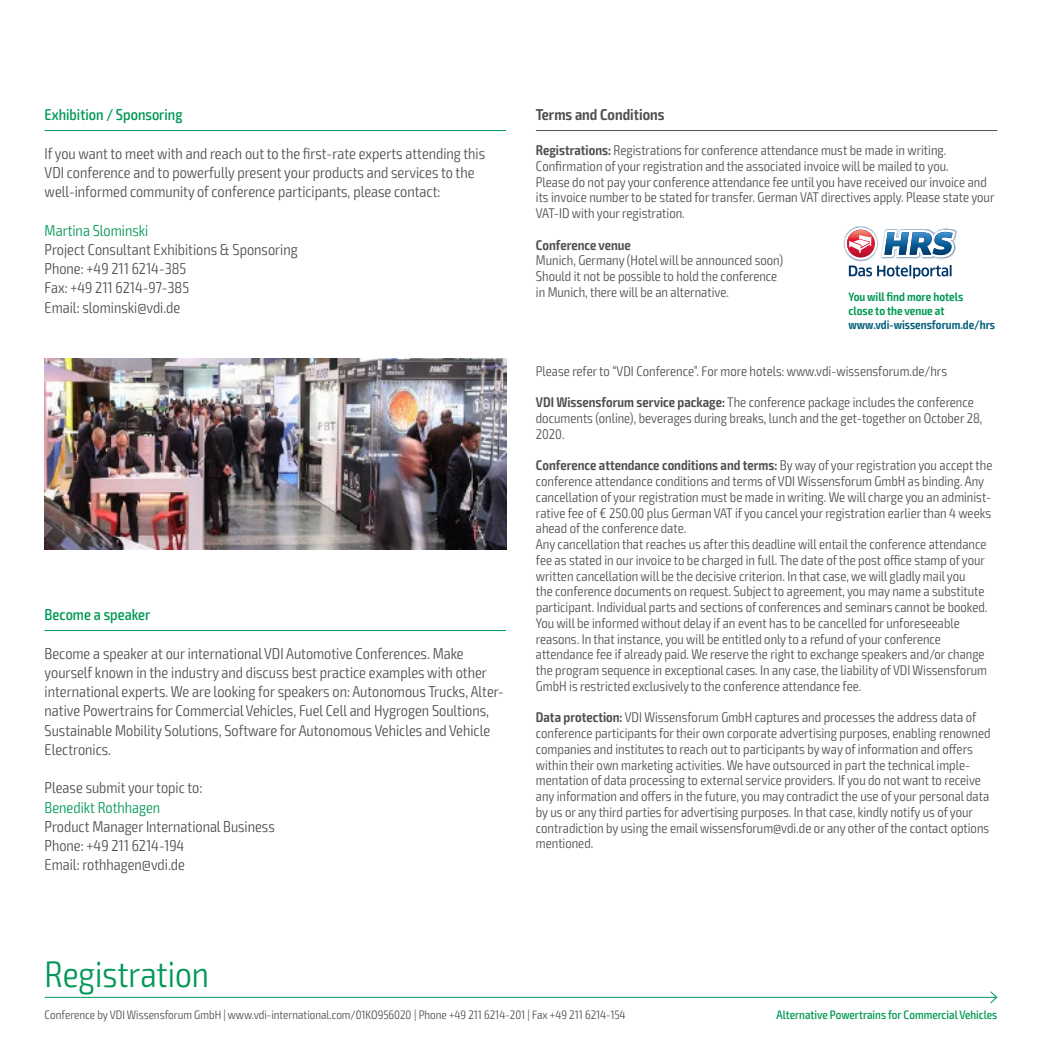
<style>
.page{position:relative;width:1042px;height:1042px;background:#fff}
.page>*{position:absolute;margin:0;border:0;box-sizing:border-box;transform-origin:0 0}
.t1{font:300 condensed 36.75px "Exo 2";color:#009856}
.t2{font:300 condensed 15.75px/19.2px "Exo 2";color:#504f4e}
.t3{font:500 condensed 15.75px "Exo 2";color:#009856}
.t4{font:300 condensed 15.75px "Exo 2";color:#009856}
.t5{font:600 condensed 15.75px "Exo 2";color:#504f4e}
.t6{font:300 condensed 14px/15.8px "Exo 2";color:#504f4e}
.t7{font:600 condensed 14px "Exo 2";color:#504f4e}
.t8{font:300 condensed 12.25px "Exo 2";color:#504f4e}
.t9{font:500 condensed 12.25px "Exo 2";color:#009856}
.t10{font:600 condensed 12.25px/14px "Exo 2";color:#009856}
.t11{font:600 condensed 12.25px "Exo 2";color:#015e7b}
.s1{font-weight:600}
</style>
<div class="page">
<img style="left:45px;top:358px;width:461px;height:191px">
<hr style="left:536px;top:130px;width:461px;height:1px;background:#504f4e">
<img style="left:843px;top:226px;width:114px;height:35px">
<svg style="left:844px;top:227px;width:33px;height:33px"></svg>
<svg style="left:849px;top:265px;width:102px;height:13px"></svg>
<svg style="left:847px;top:230px;width:28px;height:27px"></svg>
<svg style="left:881px;top:230px;width:75px;height:28px"></svg>
<svg style="left:847px;top:230px;width:27px;height:27px"></svg>
<svg style="left:849px;top:235px;width:22px;height:18px"></svg>
<hr style="left:45px;top:630px;width:461px;height:1px;background:#009856">
<hr style="left:45px;top:130px;width:461px;height:1px;background:#009856">
<hr style="left:45px;top:997px;width:951px;height:1px;background:#009856">
<svg style="left:989px;top:991px;width:9px;height:13px"></svg>
<p class="t3" style="left:45px;top:105px;width:139px">Exhibition / Sponsoring</p>
<p class="t2" style="left:45px;top:144px;width:442px">If you want to meet with and reach out to the first-rate experts attending this<br>VDI conference and to powerfully present your products and services to the well-informed community of conference participants, please contact:</p>
<p class="t4" style="left:45px;top:221px;width:105px">Martina Slominski</p>
<p class="t2" style="left:45px;top:240px;width:255px">Project Consultant Exhibitions &amp; Sponsoring<br>Phone: +49 211 6214-385<br>Fax: +49 211 6214-97-385<br>Email: slominski@vdi.de</p>
<p class="t3" style="left:45px;top:605px;width:107px">Become a speaker</p>
<p class="t2" style="left:45px;top:644px;width:461px">Become a speaker at our international VDI Automotive Conferences. Make yourself known in the industry and discuss best practice examples with other international experts. We are looking for speakers on: Autonomous Trucks, Alter&shy;native Powertrains for Commercial Vehicles, Fuel Cell and Hygrogen Soultions, Sustainable Mobility Solutions, Software for Autonomous Vehicles and Vehicle Electronics.</p>
<p class="t2" style="left:45px;top:778px;width:159px">Please submit your topic to:</p>
<p class="t4" style="left:45px;top:798px;width:117px">Benedikt Rothhagen</p>
<p class="t2" style="left:45px;top:817px;width:232px">Product Manager International Business<br>Phone: +49 211 6214-194<br>Email: rothhagen@vdi.de</p>
<p class="t5" style="left:536px;top:105px;width:130px">Terms and Conditions</p>
<p class="t6" style="left:536px;top:143px;width:460px"><span class="s1">Registrations:</span> Registrations for conference attendance must be made in writing.<br>Confirmation of your registration and the associated invoice will be mailed to you.<br>Please do not pay your conference attendance fee until you have received our invoice and its invoice number to be stated for transfer. German VAT directives apply. Please state your VAT-ID with your registration.</p>
<p class="t7" style="left:536px;top:236px;width:97px">Conference venue</p>
<p class="t6" style="left:536px;top:253px;width:249px">Munich, Germany (Hotel will be announced soon)<br>Should it not be possible to hold the conference in Munich, there will be an alternative.</p>
<p class="t10" style="left:848px;top:289px;width:116px">You will find more hotels close to the venue at</p>
<p class="t11" style="left:848px;top:317px;width:148px">www.vdi-wissensforum.de/hrs</p>
<p class="t6" style="left:536px;top:363px;width:413px">Please refer to “VDI Conference”. For more hotels: www.vdi-wissensforum.de/hrs</p>
<p class="t6" style="left:536px;top:395px;width:448px"><span class="s1">VDI Wissensforum service package:</span> The conference package includes the conference documents (online), beverages during breaks, lunch and the get-together on October 28,<br>2020.</p>
<p class="t6" style="left:536px;top:458px;width:458px"><span class="s1">Conference attendance conditions and terms:</span> By way of your registration you accept the conference attendance conditions and terms of VDI Wissensforum GmbH as binding. Any cancellation of your registration must be made in writing. We will charge you an administ&shy;rative fee of € 250.00 plus German VAT if you cancel your registration earlier than 4 weeks ahead of the conference date.<br>Any cancellation that reaches us after this deadline will entail the conference attendance fee as stated in our invoice to be charged in full. The date of the post office stamp of your written cancellation will be the decisive criterion. In that case, we will gladly mail you<br>the conference documents on request. Subject to agreement, you may name a substitute participant. Individual parts and sections of conferences and seminars cannot be booked.<br>You will be informed without delay if an event has to be cancelled for unforeseeable reasons. In that instance, you will be entitled only to a refund of your conference attendance fee if already paid. We reserve the right to exchange speakers and/or change the program sequence in exceptional cases. In any case, the liability of VDI Wissensforum GmbH is restricted exclusively to the conference attendance fee.</p>
<p class="t6" style="left:536px;top:710px;width:456px"><span class="s1">Data protection:</span> VDI Wissensforum GmbH captures and processes the address data of conference participants for their own corporate advertising purposes, enabling renowned companies and institutes to reach out to participants by way of information and offers within their own marketing activities. We have outsourced in part the technical imple&shy;mentation of data processing to external service providers. If you do not want to receive any information and offers in the future, you may contradict the use of your personal data by us or any third parties for advertising purposes. In that case, kindly notify us of your contradiction by using the email wissensforum@vdi.de or any other of the contact options mentioned.</p>
<h1 class="t1" style="left:45px;top:953px;width:166px">Registration</h1>
<p class="t8" style="left:45px;top:1007px;width:582px">Conference by VDI Wissensforum GmbH | www.vdi-international.com/01KO956020 | Phone +49 211 6214-201 | Fax +49 211 6214-154</p>
<p class="t9" style="left:776px;top:1007px;width:222px">Alternative Powertrains for Commercial Vehicles</p>
</div>
